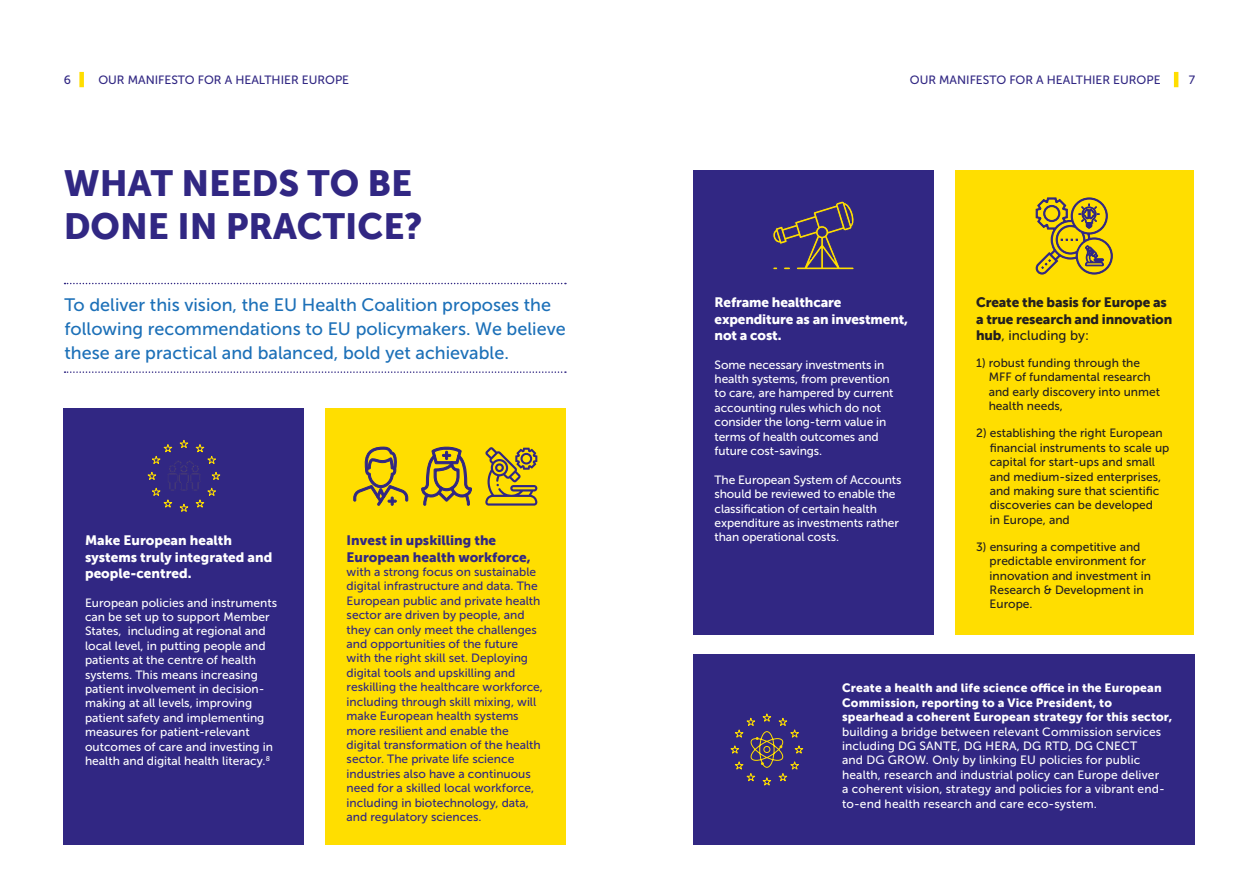
<style>
.page{position:relative;width:1259px;height:893px;background:#fff}
.page>*{position:absolute;margin:0;border:0;box-sizing:border-box;transform-origin:0 0}
.t1{font:36px/43.2px "Museo Sans 900";color:#312783}
.t2{font:18px/24px "Museo Sans 500";color:#1c70b8}
.t3{font:13.5px/16.2px "Museo Sans 900";color:#fff}
.t4{font:13.5px/16.2px "Museo Sans 900";letter-spacing:-.01em;color:#231f20}
.t5{font:13.5px/16.2px "Museo Sans 900";color:#312783}
.t6{font:12px/14.4px "Museo Sans 500";color:#fff}
.t7{font:12px/14.4px "Museo Sans 500";color:#312783}
.t8{font:12px/14.4px "Museo Sans 500";color:#231f20}
.s1{font-family:"Museo Sans 500"}
.s2{font-family:"Museo Sans 900"}
</style>
<div class="page">
<div style="left:79px;top:72px;width:5px;height:15px;background:#ffde00"></div>
<hr style="left:1174px;top:72px;width:4px;height:15px;background:#ffde00">
<div style="left:693px;top:170px;width:240px;height:464px;background:#312783"></div>
<div style="left:955px;top:170px;width:238px;height:464px;background:#ffde00"></div>
<svg style="left:1036px;top:198px;width:76px;height:76px"></svg>
<svg style="left:65px;top:283px;width:501px;height:1px"></svg>
<svg style="left:65px;top:371px;width:501px;height:2px"></svg>
<div style="left:64px;top:408px;width:240px;height:437px;background:#312783"></div>
<div style="left:325px;top:408px;width:241px;height:437px;background:#ffde00"></div>
<svg style="left:147px;top:440px;width:74px;height:72px"></svg>
<div style="left:693px;top:654px;width:502px;height:191px;background:#312783"></div>
<svg style="left:730px;top:713px;width:74px;height:73px"></svg>
<svg style="left:354px;top:447px;width:54px;height:58px"></svg>
<svg style="left:421px;top:446px;width:50px;height:59px"></svg>
<svg style="left:485px;top:447px;width:52px;height:59px"></svg>
<svg style="left:773px;top:201px;width:81px;height:69px"></svg>
<p class="t7" style="left:64px;top:73px;width:9px">6</p>
<p class="t7" style="left:98px;top:73px;width:252px">OUR MANIFESTO FOR A HEALTHIER EUROPE</p>
<p class="t7" style="left:910px;top:73px;width:252px">OUR MANIFESTO FOR A HEALTHIER EUROPE</p>
<p class="t7" style="left:1188px;top:73px;width:8px">7</p>
<p class="t1" style="left:64px;top:162px;width:360px">WHAT NEEDS TO BE<br>DONE IN PRACTICE?</p>
<p class="t2" style="left:65px;top:292px;width:503px">To deliver this vision, the EU Health Coalition proposes the following recommendations to EU policymakers. We believe these are practical and balanced, bold yet achievable.</p>
<p class="t3" style="left:85px;top:533px;width:189px">Make European health systems truly integrated and people-centred.</p>
<p class="t6" style="left:85px;top:595px;width:194px">European policies and instruments can be set up to support Member States, including at regional and local level, in putting people and patients at the centre of health systems. This means increasing patient involvement in decision&shy;making at all levels, improving patient safety and implementing measures for patient-relevant outcomes of care and investing in health and digital health literacy.<sup>8</sup></p>
<p class="t5" style="left:347px;top:533px;width:185px">Invest in upskilling the<br>European health workforce,</p>
<p class="t7" style="left:347px;top:565px;width:198px">with a strong focus on sustainable digital infrastructure and data. The European public and private health sector are driven by people, and they can only meet the challenges and opportunities of the future with the right skill set. Deploying digital tools and upskilling and reskilling the healthcare workforce, including through skill mixing, will make European health systems more resilient and enable the digital transformation of the health sector. The private life science industries also have a continuous need for a skilled local workforce, including in biotechnology, data, and regulatory sciences.</p>
<p class="t3" style="left:714px;top:294px;width:195px">Reframe healthcare expenditure as an investment, not a cost.</p>
<p class="t6" style="left:714px;top:357px;width:180px">Some necessary investments in health systems, from prevention to care, are hampered by current accounting rules which do not consider the long-term value in terms of health outcomes and future cost-savings.</p>
<p class="t6" style="left:714px;top:472px;width:188px">The European System of Accounts should be reviewed to enable the classification of certain health expenditure as investments rather than operational costs.</p>
<p class="t4" style="left:976px;top:294px;width:198px">Create the basis for Europe as a true research and innovation hub<span class="s1">, including by:</span></p>
<p class="t8" style="left:988px;top:356px;width:173px;text-indent:-13px">1) robust funding through the<br>MFF of fundamental research and early discovery into unmet health needs,</p>
<p class="t8" style="left:989px;top:426px;width:181px;text-indent:-14px">2) establishing the right European financial instruments to scale up capital for start-ups and small and medium-sized enterprises, and making sure that scientific discoveries can be developed<br>in Europe, and</p>
<p class="t8" style="left:989px;top:540px;width:163px;text-indent:-14px">3) ensuring a competitive and predictable environment for innovation and investment in<br>Research &amp; Development in<br>Europe.</p>
<p class="t6" style="left:842px;top:681px;width:332px"><span class="s2">Create a health and life science office in the European Commission, reporting to a Vice President, to spearhead a coherent European strategy for this sector, </span>building a bridge between relevant Commission services including DG SANTE, DG HERA, DG RTD, DG CNECT<br>and DG GROW. Only by linking EU policies for public health, research and industrial policy can Europe deliver<br>a coherent vision, strategy and policies for a vibrant end&shy;to-end health research and care eco-system.</p>
</div>
